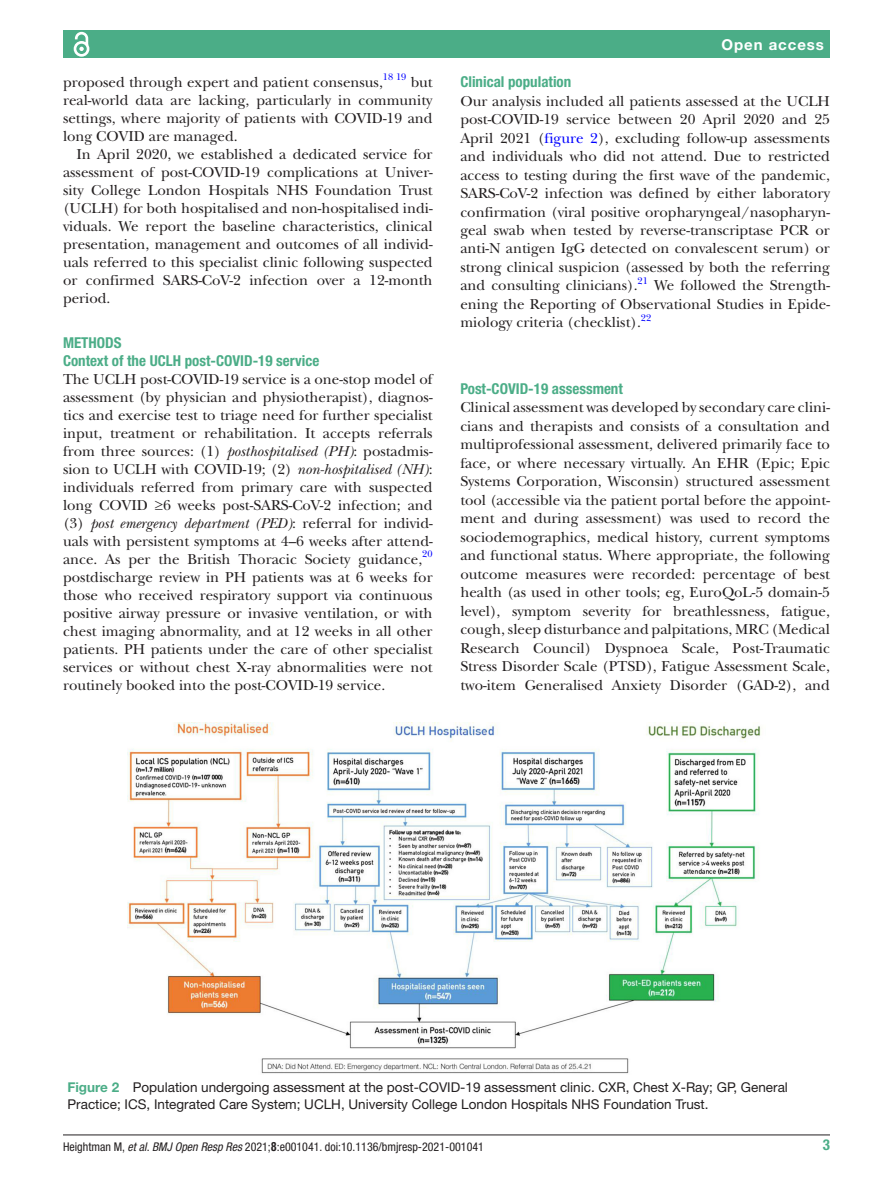
<style>
.page{position:relative;width:893px;height:1191px;background:#fff}
.page>*{position:absolute;margin:0;border:0;box-sizing:border-box;transform-origin:0 0}
.t1{font:15px/18px "New Baskerville";color:#231f20;text-align:justify}
.t2{font:700 condensed 15px/18px "Helvetica Neue LT Std";color:#4bad87}
.t3{font:700 15px "Helvetica Neue LT Std";letter-spacing:.065em;color:#fff}
.t4{font:13.5px/16.2px "Helvetica Neue LT Std";color:#231f20}
.t5{font:condensed 12px "Helvetica Neue LT Std";color:#231f20}
.t6{font:9.9px "New Baskerville";color:#00f}
.s1{font-style:italic}
.s2{color:#00f}
.s3{font-weight:700;color:#4bad87}
.s4{font-family:"Helvetica";font-weight:700}
</style>
<div class="page">
<hr style="left:63px;top:1134px;width:767px;height:1px;background:#231f20">
<div style="left:63px;top:31px;width:767px;height:27px;background:#4bad87"></div>
<svg style="left:73px;top:31px;width:17px;height:26px"></svg>
<img style="left:128px;top:722px;width:633px;height:352px">
<p class="t1" style="left:63px;top:73px;width:321px">proposed through expert and patient consensus,</p>
<p class="t6" style="left:383px;top:71px;width:25px">18 19</p>
<p class="t1" style="left:63px;top:73px;width:371px;text-indent:348px">but real-world data are lacking, particularly in community settings, where majority of patients with COVID-19 and long COVID are managed.</p>
<p class="t1" style="left:63px;top:145px;width:371px;text-indent:14px">In April 2020, we established a dedicated service for assessment of post-COVID-19 complications at Univer&shy;sity College London Hospitals NHS Foundation Trust (UCLH) for both hospitalised and non-hospitalised indi&shy;viduals. We report the baseline characteristics, clinical presentation, management and outcomes of all individ&shy;uals referred to this specialist clinic following suspected or confirmed SARS-CoV-2 infection over a 12-month period.</p>
<p class="t2" style="left:63px;top:333px;width:258px">METHODS<br>Context of the UCLH post-COVID-19 service</p>
<p class="t1" style="left:63px;top:370px;width:371px">The UCLH post-COVID-19 service is a one-stop model of assessment (by physician and physiotherapist), diagnos&shy;tics and exercise test to triage need for further specialist input, treatment or rehabilitation. It accepts referrals from three sources: (1) <span class="s1">posthospitalised (PH)</span>: postadmis&shy;sion to UCLH with COVID-19; (2) <span class="s1">non-hospitalised (NH)</span>: individuals referred from primary care with suspected long COVID ≥6 weeks post-SARS-CoV-2 infection; and (3) <span class="s1">post emergency department (PED)</span>: referral for individ&shy;uals with persistent symptoms at 4–6 weeks after attend&shy;ance. As per the British Thoracic Society guidance,</p>
<p class="t6" style="left:422px;top:548px;width:12px">20</p>
<p class="t1" style="left:63px;top:568px;width:371px">postdischarge review in PH patients was at 6 weeks for those who received respiratory support via continuous positive airway pressure or invasive ventilation, or with chest imaging abnormality, and at 12 weeks in all other patients. PH patients under the care of other specialist services or without chest X-ray abnormalities were not routinely booked into the post-COVID-19 service.</p>
<p class="t3" style="left:721px;top:35px;width:104px">Open access</p>
<p class="t2" style="left:460px;top:73px;width:112px">Clinical population</p>
<p class="t1" style="left:460px;top:92px;width:371px;line-height:18.5px">Our analysis included all patients assessed at the UCLH post-COVID-19 service between 20 April 2020 and 25<br>April 2021 (<span class="s2">figure 2</span>), excluding follow-up assessments and individuals who did not attend. Due to restricted access to testing during the first wave of the pandemic, SARS-CoV-2 infection was defined by either laboratory confirmation (viral positive oropharyngeal/nasopharyn&shy;geal swab when tested by reverse-transcriptase PCR or anti-N antigen IgG detected on convalescent serum) or strong clinical suspicion (assessed by both the referring and consulting clinicians).<sup>21</sup> We followed the Strength&shy;ening the Reporting of Observational Studies in Epide&shy;miology criteria (checklist).</p>
<p class="t6" style="left:641px;top:312px;width:12px">22</p>
<p class="t2" style="left:460px;top:379px;width:164px">Post-COVID-19 assessment</p>
<p class="t1" style="left:460px;top:398px;width:371px;line-height:18.5px">Clinical assessment was developed by secondary care clini&shy;cians and therapists and consists of a consultation and multiprofessional assessment, delivered primarily face to face, or where necessary virtually. An EHR (Epic; Epic Systems Corporation, Wisconsin) structured assessment tool (accessible via the patient portal before the appoint&shy;ment and during assessment) was used to record the sociodemographics, medical history, current symptoms and functional status. Where appropriate, the following outcome measures were recorded: percentage of best health (as used in other tools; eg, EuroQoL-5 domain-5 level), symptom severity for breathlessness, fatigue, cough, sleep disturbance and palpitations, MRC (Medical Research Council) Dyspnoea Scale, Post-Traumatic Stress Disorder Scale (PTSD), Fatigue Assessment Scale, two-item Generalised Anxiety Disorder (GAD-2), and</p>
<p class="t4" style="left:68px;top:1079px;width:722px"><span class="s3">Figure 2</span> Population undergoing assessment at the post-COVID-19 assessment clinic. CXR, Chest X-Ray; GP, General<br>Practice; ICS, Integrated Care System; UCLH, University College London Hospitals NHS Foundation Trust.</p>
<p class="t5" style="left:63px;top:1139px;width:422px">Heightman M, <span class="s1">et al</span>. <span class="s1">BMJ Open Resp Res</span> 2021;<span class="s4">8</span>:e001041. doi:10.1136/bmjresp-2021-001041</p>
<p class="t2" style="left:823px;top:1135px;width:9px">3</p>
</div>
